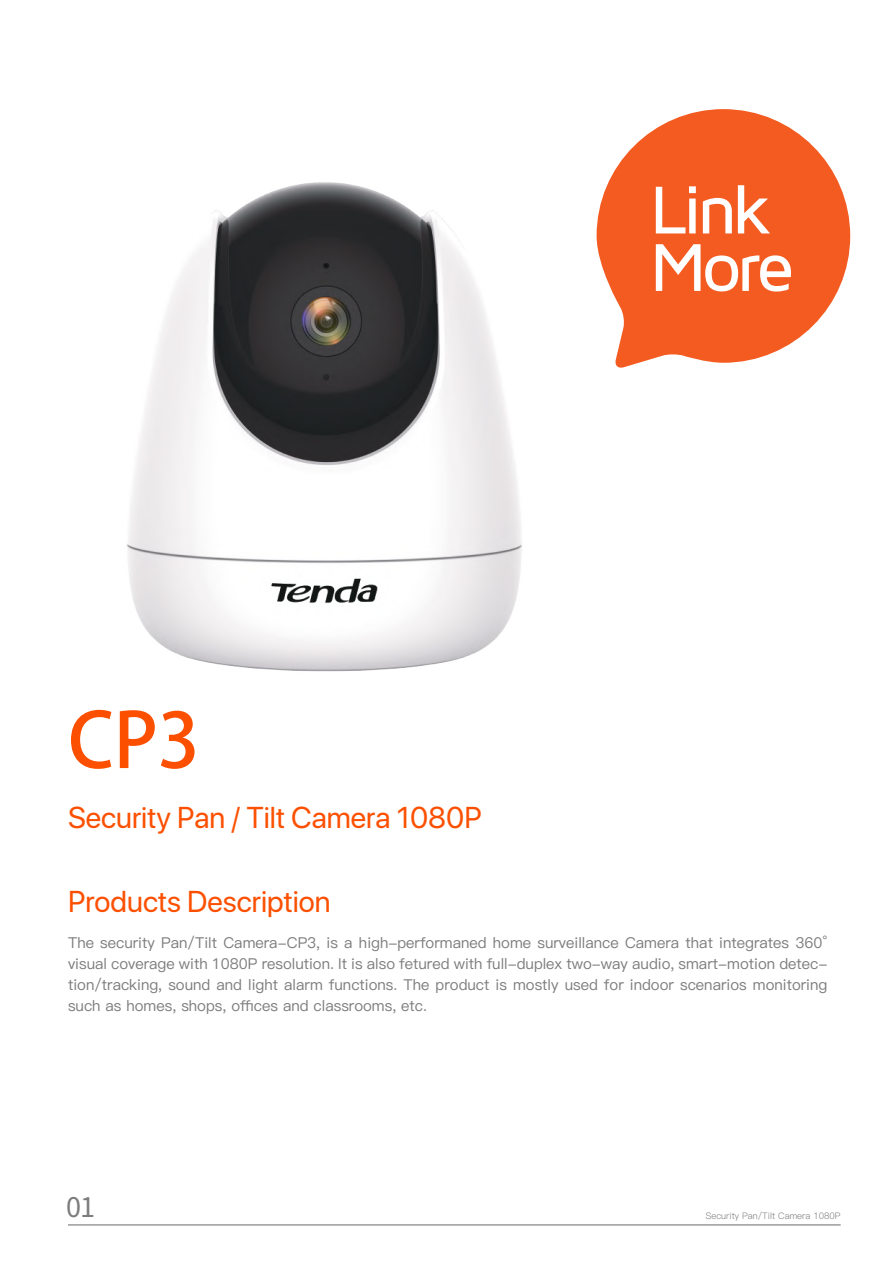
<style>
.page{position:relative;width:893px;height:1263px;background:#fff}
.page>*{position:absolute;margin:0;border:0;box-sizing:border-box;transform-origin:0 0}
.t1{font:500 75px "SF Pro Display";color:#fc5000}
.t2{font:30px "SF Pro Display";color:#fc5000}
.t3{font:27px "Source Han Sans CN";color:#7c7c7e}
.t4{font:15px/21px "Ping Fang SC Medium";color:#7c7c7e;text-align:justify}
.t5{font:9px "Ping Fang SC Regular";color:#7c7c7e}
</style>
<div class="page">
<svg style="left:803px;top:137px;width:47px;height:198px;fill:#f45b21"></svg>
<hr style="left:68px;top:1224px;width:773px;height:1px;background:#67696b">
<img style="left:127px;top:109px;width:676px;height:563px">
<h1 class="t1" style="left:68px;top:695px;width:133px">CP3</h1>
<h2 class="t2" style="left:68px;top:795px;width:415px">Security Pan / Tilt Camera 1080P</h2>
<h2 class="t2" style="left:68px;top:879px;width:264px">Products Description</h2>
<p class="t4" style="left:68px;top:932px;width:761px">The security Pan/Tilt Camera-CP3, is a high-performaned home surveillance Camera that integrates 360° visual coverage with 1080P resolution. It is also fetured with full-duplex two-way audio, smart-motion detec&shy;tion/tracking, sound and light alarm functions. The product is mostly used for indoor scenarios monitoring such as homes, shops, offices and classrooms, etc.</p>
<h3 class="t3" style="left:66px;top:1191px;width:30px">01</h3>
<p class="t5" style="left:706px;top:1211px;width:136px">Security Pan/Tilt Camera 1080P</p>
</div>
